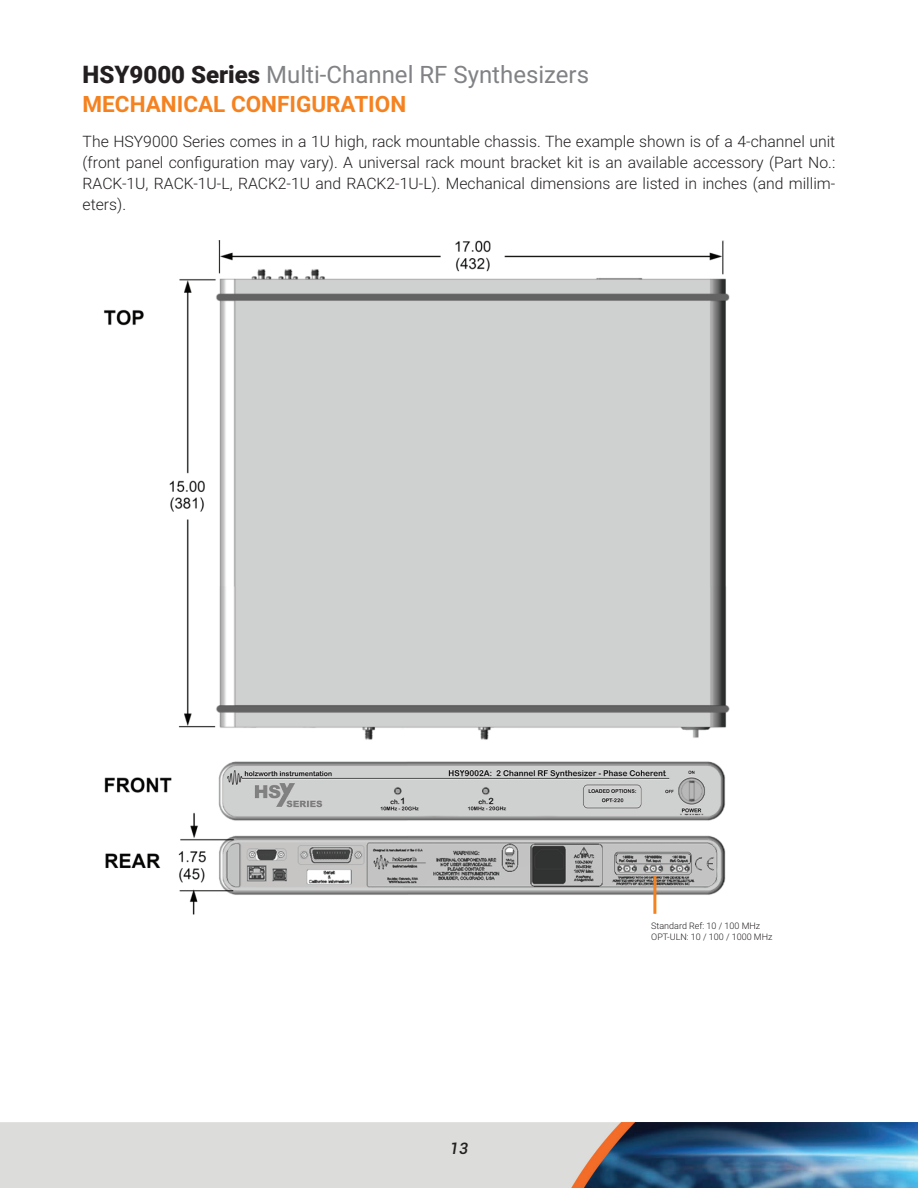
<style>
.page{position:relative;width:918px;height:1188px;background:#fff}
.page>*{position:absolute;margin:0;border:0;box-sizing:border-box;transform-origin:0 0}
.t1{font:24px "Roboto";color:#808285}
.t2{font:700 22.5px "Roboto";color:#f58220}
.t3{font:300 15.75px/21px "Roboto";color:#231f20;text-align:justify}
.t4{font:italic 500 15.75px "Roboto";color:#231f20}
.t5{font:300 9px/10.8px "Roboto";color:#231f20}
.s1{font-weight:900;color:#231f20}
</style>
<div class="page">
<img style="left:0;top:1123px;width:918px;height:65px">
<img style="left:104px;top:241px;width:626px;height:674px">
<hr style="left:653px;top:876px;width:3px;height:38px;background:#f58220">
<h1 class="t1" style="left:83px;top:57px;width:508px"><span class="s1">HSY9000 Series</span> Multi-Channel RF Synthesizers</h1>
<h2 class="t2" style="left:83px;top:88px;width:325px">MECHANICAL CONFIGURATION</h2>
<p class="t3" style="left:83px;top:130px;width:754px">The HSY9000 Series comes in a 1U high, rack mountable chassis. The example shown is of a 4-channel unit (front panel configuration may vary). A universal rack mount bracket kit is an available accessory (Part No.:<br>RACK-1U, RACK-1U-L, RACK2-1U and RACK2-1U-L). Mechanical dimensions are listed in inches (and millim&shy;eters).</p>
<p class="t4" style="left:450px;top:1138px;width:20px">13</p>
<p class="t5" style="left:651px;top:920px;width:123px">Standard Ref: 10 / 100 MHz<br>OPT-ULN: 10 / 100 / 1000 MHz</p>
</div>
